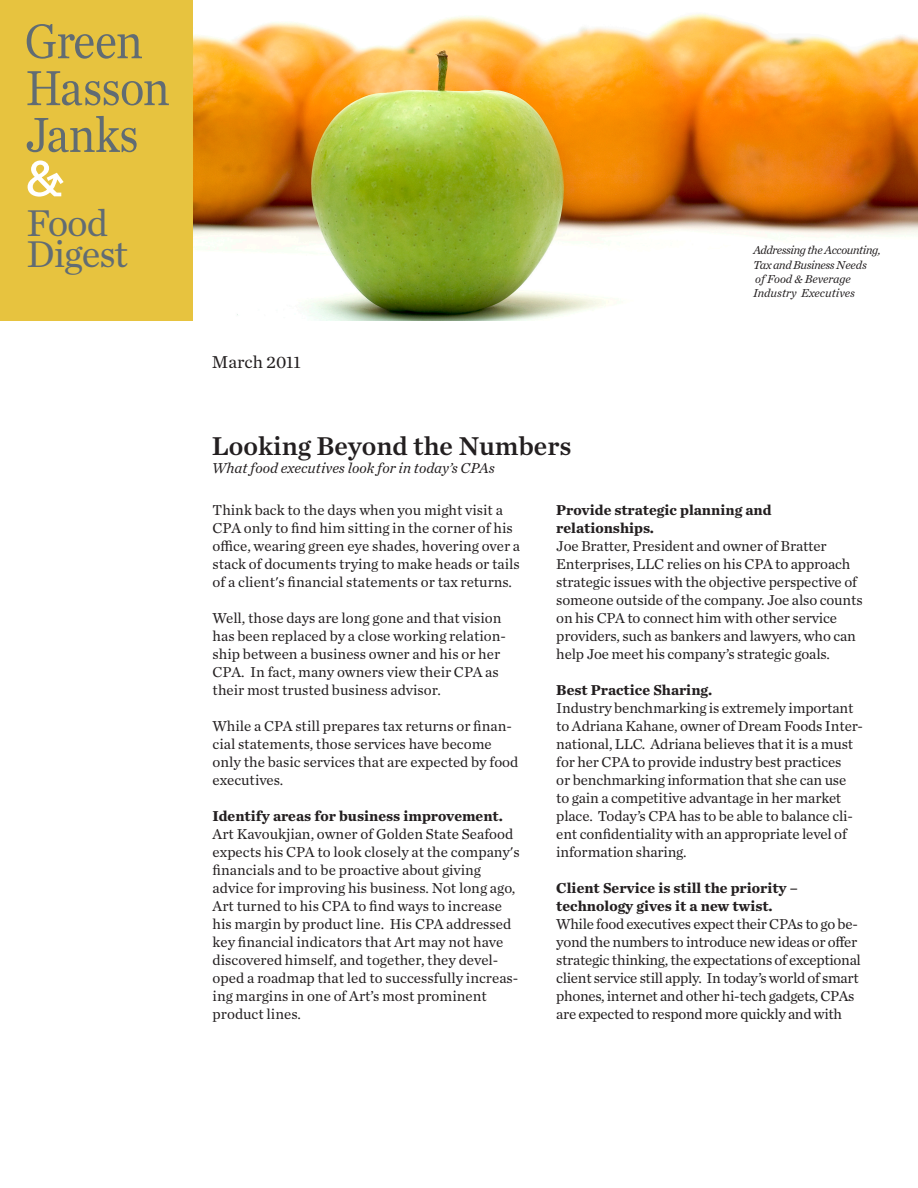
<style>
.page{position:relative;width:918px;height:1188px;background:#fff}
.page>*{position:absolute;margin:0;border:0;box-sizing:border-box;transform-origin:0 0}
.t1{font:39px "Chronicle Text G1";letter-spacing:-.03em;color:#616c74}
.t2{font:27px "Chronicle Text G1 Semi";color:#231f20}
.t3{font:18px "Chronicle Text G1";color:#231f20}
.t4{font:15px/18px "Chronicle Text G1";letter-spacing:-.01em;color:#231f20}
.t5{font:700 15px/18px "Chronicle Text G1";color:#231f20}
.t6{font:italic 15px "Chronicle Text G1";color:#231f20}
.t7{font:italic 12px/14.4px "Chronicle Text G1";letter-spacing:-.03em;color:#231f20}
</style>
<div class="page">
<div style="left:0;top:0;width:194px;height:321px;background:#e7c33f"></div>
<img style="left:194px;top:13px;width:724px;height:307px">
<svg style="left:27px;top:24px;width:142px;height:128px"></svg>
<svg style="left:28px;top:161px;width:36px;height:36px"></svg>
<p class="t1" style="left:27px;top:193px;width:83px">Food</p>
<p class="t1" style="left:27px;top:225px;width:103px">Digest</p>
<p class="t3" style="left:212px;top:349px;width:91px">March 2011</p>
<p class="t2" style="left:212px;top:425px;width:361px">Looking Beyond the Numbers</p>
<p class="t6" style="left:212px;top:457px;width:284px">What food executives look for in today’s CPAs</p>
<p class="t7" style="left:753px;top:242px;width:129px">Addressing the Accounting,<br>Tax and Business Needs<br>of Food &amp; Beverage<br>Industry Executives</p>
<p class="t4" style="left:213px;top:500px;width:309px">Think back to the days when you might visit a CPA only to find him sitting in the corner of his office, wearing green eye shades, hovering over a stack of documents trying to make heads or tails of a client's financial statements or tax returns.</p>
<p class="t4" style="left:213px;top:608px;width:295px">Well, those days are long gone and that vision has been replaced by a close working relation&shy;ship between a business owner and his or her CPA. In fact, many owners view their CPA as their most trusted business advisor.</p>
<p class="t4" style="left:213px;top:716px;width:307px">While a CPA still prepares tax returns or finan&shy;cial statements, those services have become only the basic services that are expected by food executives.</p>
<p class="t5" style="left:213px;top:806px;width:292px">Identify areas for business improvement.</p>
<p class="t4" style="left:213px;top:824px;width:309px">Art Kavoukjian, owner of Golden State Seafood expects his CPA to look closely at the company's financials and to be proactive about giving advice for improving his business. Not long ago, Art turned to his CPA to find ways to increase his margin by product line. His CPA addressed key financial indicators that Art may not have discovered himself, and together, they devel&shy;oped a roadmap that led to successfully increas&shy;ing margins in one of Art’s most prominent product lines.</p>
<p class="t5" style="left:556px;top:500px;width:217px">Provide strategic planning and relationships.</p>
<p class="t4" style="left:556px;top:536px;width:308px">Joe Bratter, President and owner of Bratter Enterprises, LLC relies on his CPA to approach strategic issues with the objective perspective of someone outside of the company. Joe also counts on his CPA to connect him with other service providers, such as bankers and lawyers, who can help Joe meet his company’s strategic goals.</p>
<p class="t5" style="left:556px;top:680px;width:158px">Best Practice Sharing.</p>
<p class="t4" style="left:556px;top:698px;width:308px">Industry benchmarking is extremely important to Adriana Kahane, owner of Dream Foods Inter&shy;national, LLC. Adriana believes that it is a must for her CPA to provide industry best practices<br>or benchmarking information that she can use to gain a competitive advantage in her market place. Today’s CPA has to be able to balance cli&shy;ent confidentiality with an appropriate level of information sharing.</p>
<p class="t5" style="left:556px;top:878px;width:243px">Client Service is still the priority – technology gives it a new twist.</p>
<p class="t4" style="left:556px;top:914px;width:306px">While food executives expect their CPAs to go be&shy;yond the numbers to introduce new ideas or offer strategic thinking, the expectations of exceptional client service still apply. In today’s world of smart phones, internet and other hi-tech gadgets, CPAs are expected to respond more quickly and with</p>
</div>
